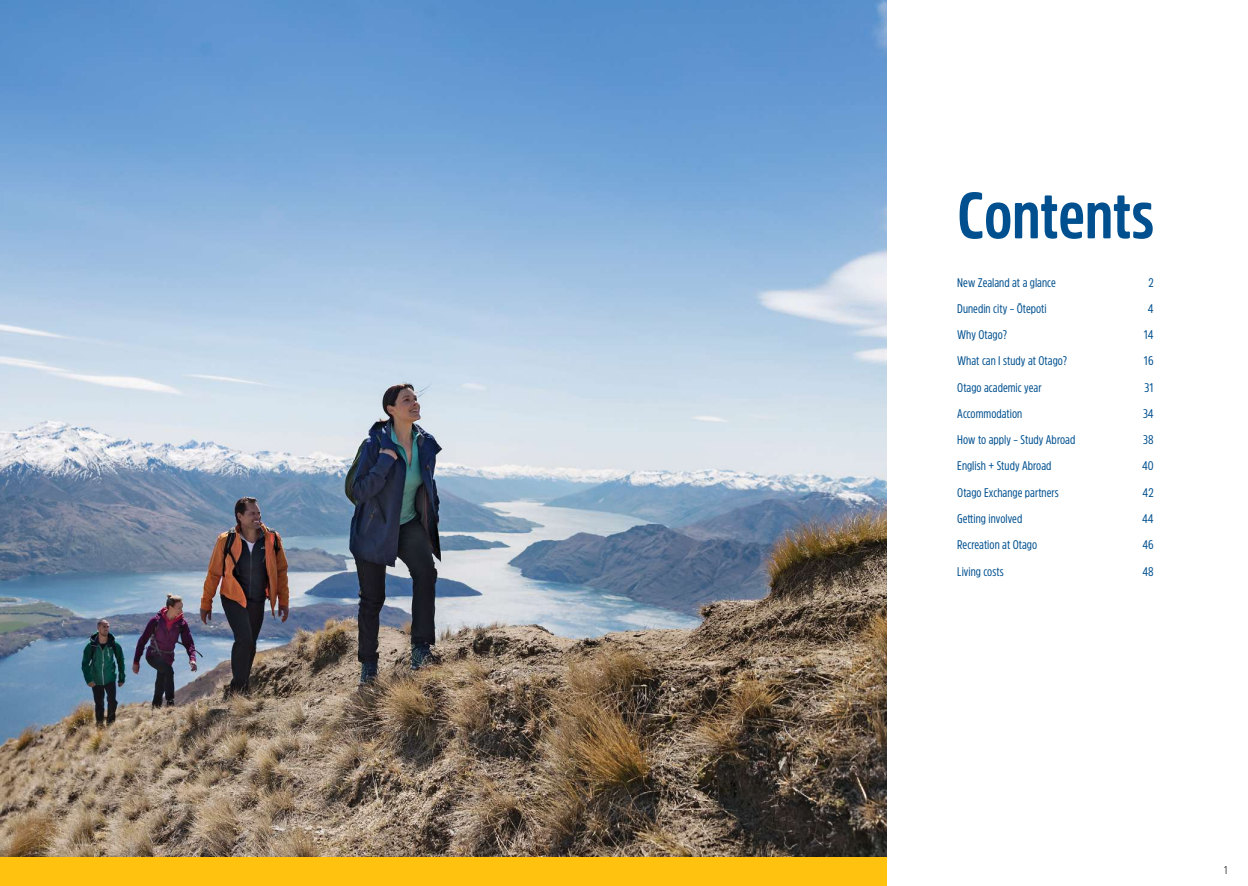
<style>
.page{position:relative;width:1248px;height:886px;background:#fff}
.page>*{position:absolute;margin:0;border:0;box-sizing:border-box;transform-origin:0 0}
.t1{font:700 65px "Amsi Pro Cond";color:#00508f}
.t2{font:12.5px "Amsi Pro Cond";letter-spacing:.005em;color:#00508f}
.t3{font:300 11.25px "Amsi Pro Cond";color:#000}
</style>
<div class="page">
<img style="left:0;top:0;width:886px;height:857px">
<div style="left:0;top:857px;width:886px;height:29px;background:#ffc20e"></div>
<h1 class="t1" style="left:957px;top:171px;width:198px">Contents</h1>
<p class="t2" style="left:957px;top:274px;width:100px">New Zealand at a glance</p>
<p class="t2" style="left:1148px;top:274px;width:7px">2</p>
<p class="t2" style="left:957px;top:300px;width:91px">Dunedin city – Ōtepoti</p>
<p class="t2" style="left:1147px;top:300px;width:7px">4</p>
<p class="t2" style="left:957px;top:326px;width:52px">Why Otago?</p>
<p class="t2" style="left:1143px;top:326px;width:11px">14</p>
<p class="t2" style="left:957px;top:352px;width:112px">What can I study at Otago?</p>
<p class="t2" style="left:1143px;top:352px;width:11px">16</p>
<p class="t2" style="left:957px;top:379px;width:86px">Otago academic year</p>
<p class="t2" style="left:1144px;top:379px;width:11px">31</p>
<p class="t2" style="left:957px;top:405px;width:67px">Accommodation</p>
<p class="t2" style="left:1142px;top:405px;width:12px">34</p>
<p class="t2" style="left:957px;top:431px;width:119px">How to apply – Study Abroad</p>
<p class="t2" style="left:1142px;top:431px;width:12px">38</p>
<p class="t2" style="left:957px;top:457px;width:96px">English + Study Abroad</p>
<p class="t2" style="left:1141px;top:457px;width:13px">40</p>
<p class="t2" style="left:957px;top:484px;width:103px">Otago Exchange partners</p>
<p class="t2" style="left:1142px;top:484px;width:13px">42</p>
<p class="t2" style="left:957px;top:510px;width:67px">Getting involved</p>
<p class="t2" style="left:1141px;top:510px;width:13px">44</p>
<p class="t2" style="left:957px;top:536px;width:81px">Recreation at Otago</p>
<p class="t2" style="left:1142px;top:536px;width:13px">46</p>
<p class="t2" style="left:957px;top:562px;width:48px">Living costs</p>
<p class="t2" style="left:1142px;top:562px;width:13px">48</p>
<p class="t3" style="left:1223px;top:862px;width:5px">1</p>
</div>
